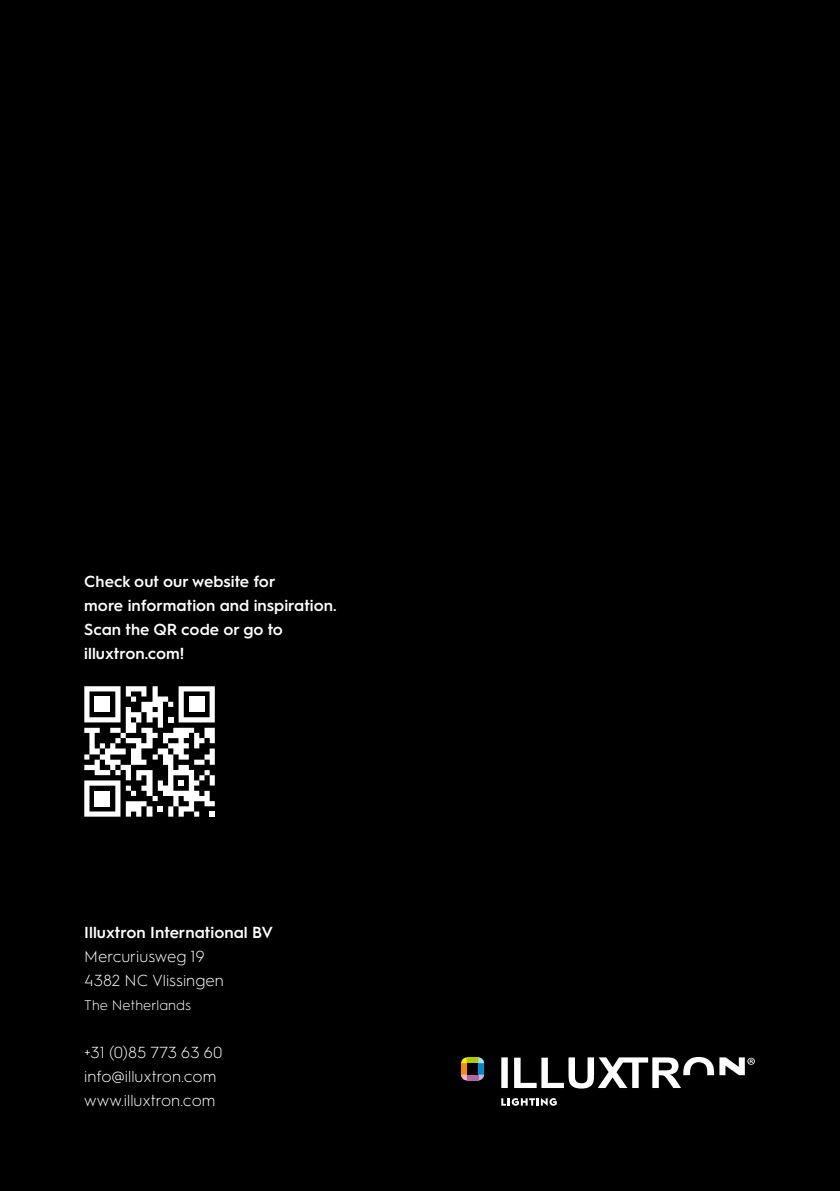
<style>
.page{position:relative;width:840px;height:1191px;background:#fff}
.page>*{position:absolute;margin:0;border:0;box-sizing:border-box;transform-origin:0 0}
.t1{font:600 16px/24px "Hurme Geometric Sans 1";color:#fff}
.t2{font:300 16px/24px "Hurme Geometric Sans 1";color:#fff}
.t3{font:300 14px "Hurme Geometric Sans 1";color:#fff}
</style>
<div class="page">
<div style="left:0;top:0;width:839px;height:1191px;background:#000"></div>
<div style="left:461px;top:1063px;width:5px;height:11px;background:#f48e00"></div>
<div style="left:466px;top:1057px;width:12px;height:6px;background:#aeca00"></div>
<div style="left:478px;top:1063px;width:6px;height:11px;background:#008bd1"></div>
<svg style="left:461px;top:1074px;width:5px;height:6px"></svg>
<svg style="left:461px;top:1057px;width:5px;height:6px"></svg>
<svg style="left:478px;top:1057px;width:6px;height:6px"></svg>
<svg style="left:478px;top:1074px;width:6px;height:6px"></svg>
<div style="left:466px;top:1074px;width:12px;height:6px;background:#b366a4"></div>
<svg style="left:501px;top:1057px;width:253px;height:31px"></svg>
<svg style="left:501px;top:1098px;width:55px;height:8px"></svg>
<svg style="left:84px;top:686px;width:131px;height:130px"></svg>
<div style="left:95px;top:696px;width:15px;height:16px;background:#fff"></div>
<div style="left:189px;top:696px;width:15px;height:16px;background:#fff"></div>
<div style="left:95px;top:791px;width:15px;height:15px;background:#fff"></div>
<p class="t1" style="left:84px;top:568px;width:254px">Check out our website for<br>more information and inspiration.<br>Scan the QR code or go to illuxtron.com!</p>
<p class="t1" style="left:84px;top:919px;width:190px">Illuxtron International BV</p>
<p class="t2" style="left:84px;top:943px;width:141px">Mercuriusweg 19<br>4382 NC Vlissingen</p>
<p class="t3" style="left:84px;top:995px;width:108px">The Netherlands</p>
<p class="t2" style="left:84px;top:1039px;width:139px">+31 (0)85 773 63 60 info@illuxtron.com www.illuxtron.com</p>
</div>
